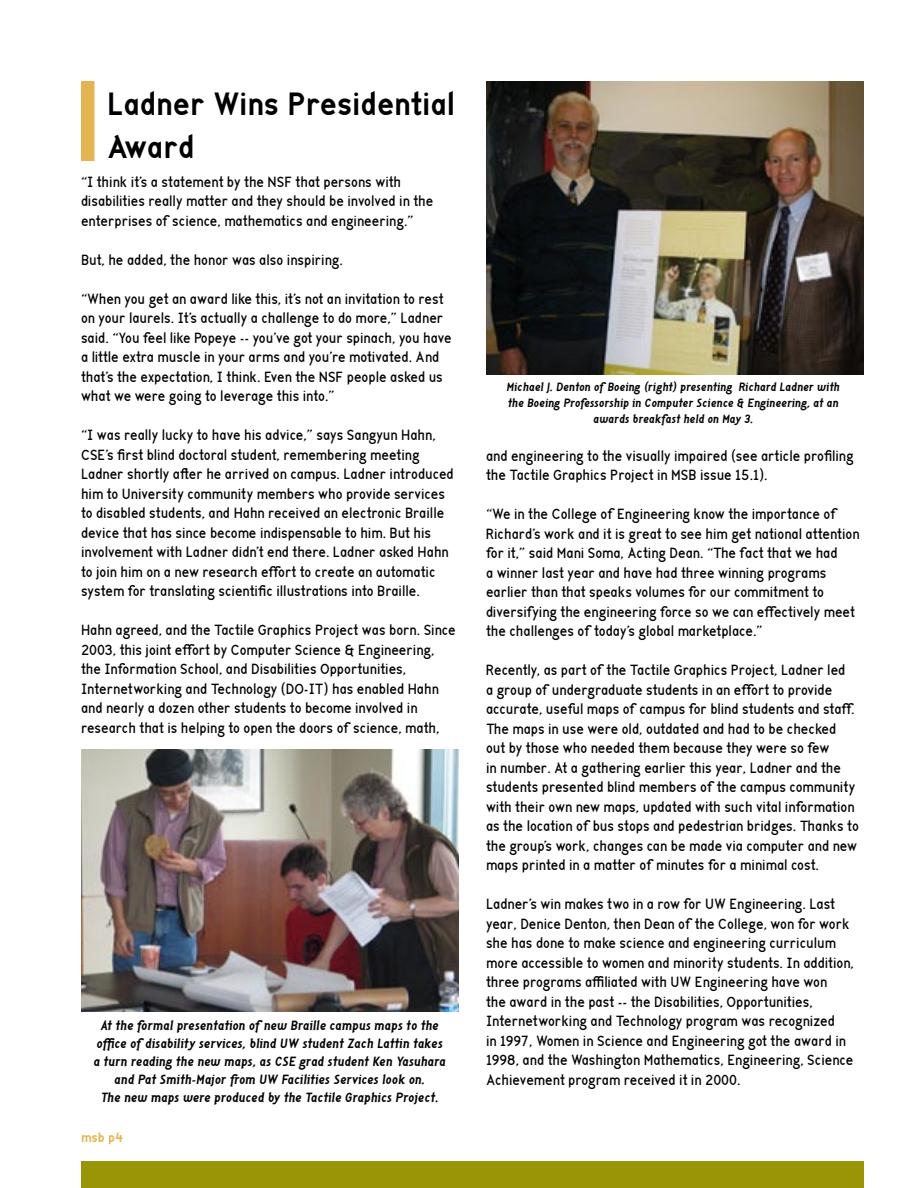
<style>
.page{position:relative;width:918px;height:1188px;background:#fff}
.page>*{position:absolute;margin:0;border:0;box-sizing:border-box;transform-origin:0 0}
.t1{font:700 36px/43.2px "Gf Index";color:#000}
.t2{font:16.5px/19.5px "Gf Index";color:#000}
.t3{font:italic 700 15px/18px "Gf Index";color:#000;text-align:center}
.t4{font:700 15px "Gf Index";color:#e4b453}
.t5{font:italic 700 13.5px/16.2px "Gf Index";color:#000;text-align:center}
</style>
<div class="page">
<div style="left:81px;top:1161px;width:783px;height:27px;background:#989606"></div>
<div style="left:82px;top:82px;width:12px;height:78px;background:#e4b453"></div>
<div style="left:81px;top:81px;width:13px;height:80px;border:2px solid #e4b453"></div>
<img style="left:81px;top:749px;width:378px;height:262px">
<img style="left:486px;top:81px;width:378px;height:294px">
<h1 class="t1" style="left:107px;top:84px;width:350px">Ladner Wins Presidential<br>Award</h1>
<p class="t2" style="left:81px;top:173px;width:354px">“I think it’s a statement by the NSF that persons with disabilities really matter and they should be involved in the enterprises of science, mathematics and engineering.”</p>
<p class="t2" style="left:81px;top:251px;width:263px">But, he added, the honor was also inspiring.</p>
<p class="t2" style="left:81px;top:290px;width:372px">“When you get an award like this, it’s not an invitation to rest on your laurels. It’s actually a challenge to do more,” Ladner said. “You feel like Popeye -- you’ve got your spinach, you have a little extra muscle in your arms and you’re motivated. And that’s the expectation, I think. Even the NSF people asked us what we were going to leverage this into.”</p>
<p class="t2" style="left:81px;top:426px;width:374px">“I was really lucky to have his advice,” says Sangyun Hahn, CSE’s first blind doctoral student, remembering meeting Ladner shortly after he arrived on campus. Ladner introduced him to University community members who provide services to disabled students, and Hahn received an electronic Braille device that has since become indispensable to him. But his involvement with Ladner didn’t end there. Ladner asked Hahn to join him on a new research effort to create an automatic system for translating scientific illustrations into Braille.</p>
<p class="t2" style="left:81px;top:621px;width:376px">Hahn agreed, and the Tactile Graphics Project was born. Since 2003, this joint effort by Computer Science &amp; Engineering, the Information School, and Disabilities Opportunities, Internetworking and Technology (DO-IT) has enabled Hahn and nearly a dozen other students to become involved in research that is helping to open the doors of science, math,</p>
<p class="t3" style="left:94px;top:1017px;width:354px">At the formal presentation of new Braille campus maps to the office of disability services, blind UW student Zach Lattin takes a turn reading the new maps, as CSE grad student Ken Yasuhara and Pat Smith-Major from UW Facilities Services look on.<br>The new maps were produced by the Tactile Graphics Project.</p>
<p class="t4" style="left:81px;top:1129px;width:44px">msb p4</p>
<p class="t5" style="left:507px;top:379px;width:335px">Michael J. Denton of Boeing (right) presenting Richard Ladner with the Boeing Professorship in Computer Science &amp; Engineering, at an awards breakfast held on May 3.</p>
<p class="t2" style="left:486px;top:446px;width:369px">and engineering to the visually impaired (see article profiling the Tactile Graphics Project in MSB issue 15.1).</p>
<p class="t2" style="left:486px;top:505px;width:375px">“We in the College of Engineering know the importance of Richard’s work and it is great to see him get national attention for it,” said Mani Soma, Acting Dean. “The fact that we had<br>a winner last year and have had three winning programs earlier than that speaks volumes for our commitment to diversifying the engineering force so we can effectively meet the challenges of today’s global marketplace.”</p>
<p class="t2" style="left:486px;top:661px;width:374px">Recently, as part of the Tactile Graphics Project, Ladner led<br>a group of undergraduate students in an effort to provide accurate, useful maps of campus for blind students and staff.<br>The maps in use were old, outdated and had to be checked out by those who needed them because they were so few<br>in number. At a gathering earlier this year, Ladner and the students presented blind members of the campus community with their own new maps, updated with such vital information as the location of bus stops and pedestrian bridges. Thanks to the group’s work, changes can be made via computer and new maps printed in a matter of minutes for a minimal cost.</p>
<p class="t2" style="left:486px;top:895px;width:370px">Ladner’s win makes two in a row for UW Engineering. Last year, Denice Denton, then Dean of the College, won for work she has done to make science and engineering curriculum more accessible to women and minority students. In addition, three programs affiliated with UW Engineering have won<br>the award in the past -- the Disabilities, Opportunities, Internetworking and Technology program was recognized<br>in 1997, Women in Science and Engineering got the award in 1998, and the Washington Mathematics, Engineering, Science Achievement program received it in 2000.</p>
</div>
